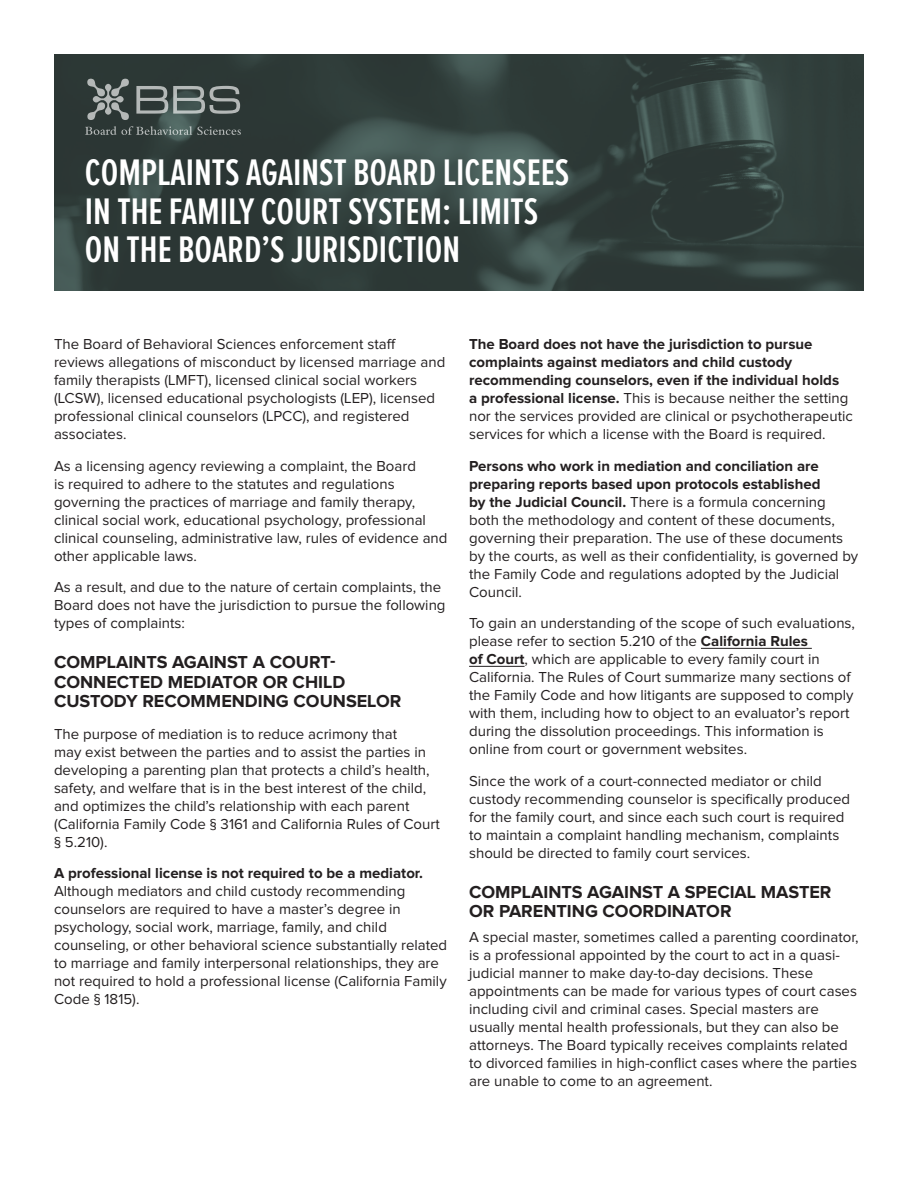
<style>
.page{position:relative;width:918px;height:1188px;background:#fff}
.page>*{position:absolute;margin:0;border:0;box-sizing:border-box;transform-origin:0 0}
.t1{font:600 38.4px/38.4px "Proxima Nova A Ex Cn";color:#fff}
.body{font:700 18px/19.5px "Proxima Nova";color:#231f20}
.body-2{font:15px/18px "Proxima Nova";color:#231f20}
.body-3{font:700 15px/18px "Proxima Nova";color:#231f20}
.s1{font-weight:700}
.s2{font-weight:400}
</style>
<div class="page">
<img style="left:54px;top:54px;width:810px;height:237px">
<hr style="left:701px;top:648px;width:111px;height:1px;background:#231f20">
<hr style="left:469px;top:666px;width:56px;height:1px;background:#231f20">
<svg style="left:85px;top:126px;width:156px;height:9px"></svg>
<svg style="left:87px;top:78px;width:42px;height:42px;background:#5f6766"></svg>
<svg style="left:136px;top:86px;width:104px;height:28px;background:#66706e"></svg>
<p class="t1" style="left:85px;top:153px;width:486px">COMPLAINTS AGAINST BOARD LICENSEES<br>IN THE FAMILY COURT SYSTEM: LIMITS<br>ON THE BOARD’S JURISDICTION</p>
<p class="body-2" style="left:54px;top:336px;width:393px">The Board of Behavioral Sciences enforcement staff reviews allegations of misconduct by licensed marriage and family therapists (LMFT), licensed clinical social workers (LCSW), licensed educational psychologists (LEP), licensed professional clinical counselors (LPCC), and registered associates.</p>
<p class="body-2" style="left:54px;top:457px;width:395px">As a licensing agency reviewing a complaint, the Board<br>is required to adhere to the statutes and regulations governing the practices of marriage and family therapy, clinical social work, educational psychology, professional clinical counseling, administrative law, rules of evidence and other applicable laws.</p>
<p class="body-2" style="left:54px;top:579px;width:393px">As a result, and due to the nature of certain complaints, the<br>Board does not have the jurisdiction to pursue the following types of complaints:</p>
<p class="body" style="left:54px;top:653px;width:349px">COMPLAINTS AGAINST A COURT-<br>CONNECTED MEDIATOR OR CHILD<br>CUSTODY RECOMMENDING COUNSELOR</p>
<p class="body-2" style="left:54px;top:725px;width:387px">The purpose of mediation is to reduce acrimony that<br>may exist between the parties and to assist the parties in developing a parenting plan that protects a child’s health, safety, and welfare that is in the best interest of the child, and optimizes the child’s relationship with each parent (California Family Code § 3161 and California Rules of Court § 5.210).</p>
<p class="body-2" style="left:54px;top:864px;width:395px"><span class="s1">A professional license is not required to be a mediator.<br></span>Although mediators and child custody recommending counselors are required to have a master’s degree in psychology, social work, marriage, family, and child counseling, or other behavioral science substantially related to marriage and family interpersonal relationships, they are not required to hold a professional license (California Family Code § 1815).</p>
<p class="body-3" style="left:469px;top:336px;width:385px">The Board does not have the jurisdiction to pursue complaints against mediators and child custody recommending counselors, even if the individual holds<br>a professional license. <span class="s2">This is because neither the setting nor the services provided are clinical or psychotherapeutic services for which a license with the Board is required.</span></p>
<p class="body-2" style="left:469px;top:457px;width:391px"><span class="s1">Persons who work in mediation and conciliation are preparing reports based upon protocols established<br>by the Judicial Council.</span> There is a formula concerning both the methodology and content of these documents, governing their preparation. The use of these documents by the courts, as well as their confidentiality, is governed by the Family Code and regulations adopted by the Judicial Council.</p>
<p class="body-2" style="left:469px;top:615px;width:387px">To gain an understanding of the scope of such evaluations, please refer to section 5.210 of the <span class="s1">California Rules<br>of Court</span>, which are applicable to every family court in California. The Rules of Court summarize many sections of the Family Code and how litigants are supposed to comply with them, including how to object to an evaluator’s report during the dissolution proceedings. This information is online from court or government websites.</p>
<p class="body-2" style="left:469px;top:772px;width:383px">Since the work of a court-connected mediator or child custody recommending counselor is specifically produced for the family court, and since each such court is required to maintain a complaint handling mechanism, complaints should be directed to family court services.</p>
<p class="body" style="left:469px;top:882px;width:364px">COMPLAINTS AGAINST A SPECIAL MASTER<br>OR PARENTING COORDINATOR</p>
<p class="body-2" style="left:469px;top:928px;width:391px">A special master, sometimes called a parenting coordinator, is a professional appointed by the court to act in a quasi&shy;judicial manner to make day-to-day decisions. These appointments can be made for various types of court cases including civil and criminal cases. Special masters are usually mental health professionals, but they can also be attorneys. The Board typically receives complaints related to divorced families in high-conflict cases where the parties are unable to come to an agreement.</p>
</div>
